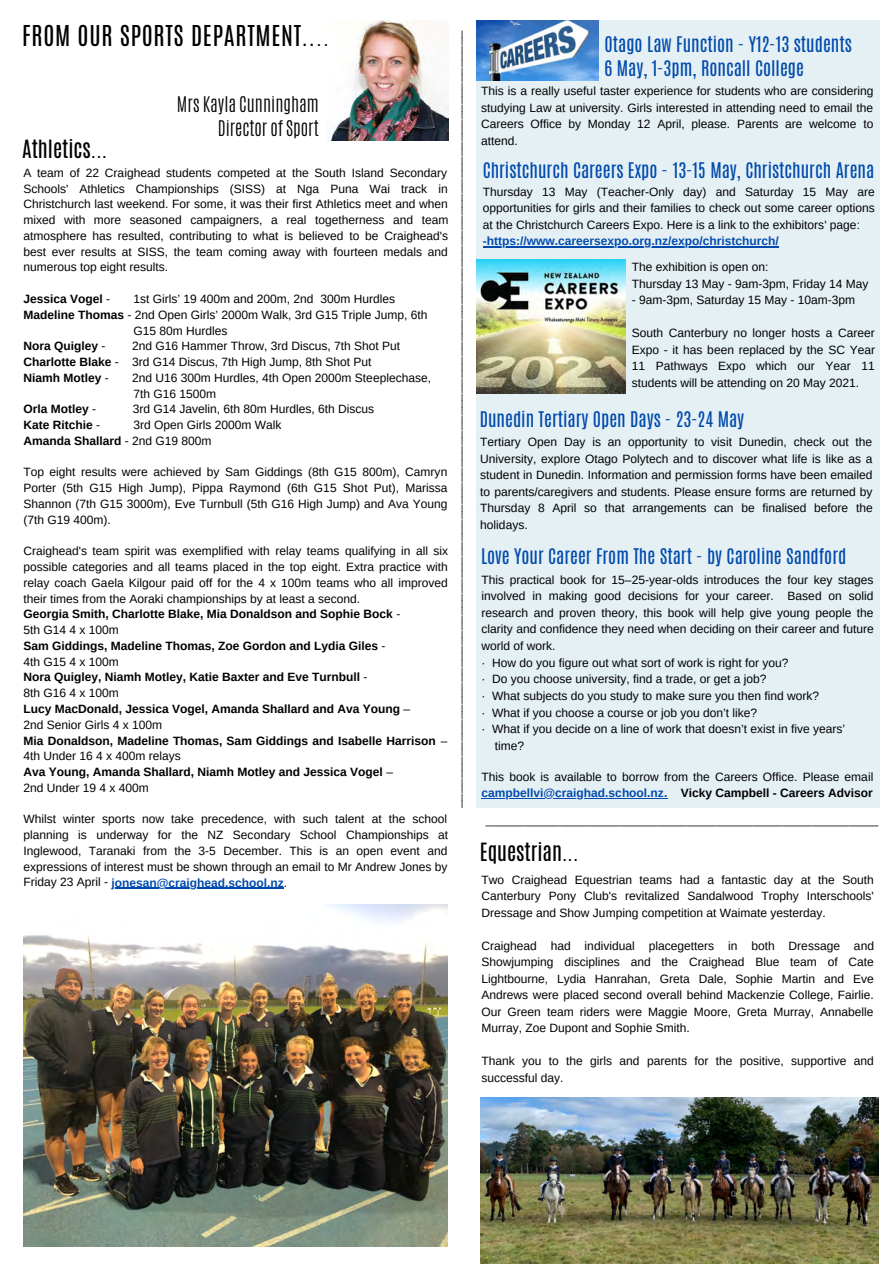
<style>
.page{position:relative;width:894px;height:1264px;background:#fff}
.page>*{position:absolute;margin:0;border:0;box-sizing:border-box;transform-origin:0 0}
.t1{font:24px "Antonio";letter-spacing:.03em;color:#000}
.t2{font:21px "Antonio";color:#000}
.t3{font:18px "Antonio";color:#004aad}
.t4{font:300 18px "Open Sans";color:#000}
.t5{font:300 18px "Antonio";color:#000}
.t6{font:12px/16.5px "Arimo";color:#000;text-align:justify}
.t7{font:700 12px/15.8px "Arimo";color:#000}
.t8{font:700 12px "Arimo";color:#004aad}
.s1{font-weight:300}
.s2{font-weight:400}
.s3{font-weight:700}
.s4{font-weight:700;color:#004aad}
</style>
<div class="page">
<img style="left:328px;top:20px;width:120px;height:120px">
<div style="left:476px;top:20px;width:403px;height:787px;background:#e5f0f4"></div>
<img style="left:476px;top:20px;width:122px;height:61px">
<img style="left:476px;top:260px;width:149px;height:134px">
<hr style="left:111px;top:887px;width:173px;height:1px;background:#004aad">
<img style="left:23px;top:904px;width:424px;height:342px">
<img style="left:480px;top:1097px;width:397px;height:166px">
<hr style="left:481px;top:798px;width:183px;height:1px;background:#004aad">
<hr style="left:486px;top:246px;width:292px;height:1px;background:#004aad">
<p class="t1" style="left:22px;top:18px;width:309px">FROM OUR SPORTS DEPARTMENT..<span class="s1">..</span></p>
<p class="t2" style="left:22px;top:133px;width:87px">Athletics...</p>
<p class="t5" style="left:177px;top:91px;width:143px">Mrs Kayla Cunningham</p>
<p class="t5" style="left:218px;top:116px;width:103px">Director of Sport</p>
<p class="t6" style="left:23px;top:165px;width:426px;line-height:15.8px">A team of 22 Craighead students competed at the South Island Secondary Schools' Athletics Championships (SISS) at Nga Puna Wai track in Christchurch last weekend. For some, it was their first Athletics meet and when mixed with more seasoned campaigners, a real togetherness and team atmosphere has resulted, contributing to what is believed to be Craighead's best ever results at SISS, the team coming away with fourteen medals and numerous top eight results.</p>
<p class="t7" style="left:23px;top:291px;width:88px">Jessica Vogel <span class="s2">-</span></p>
<p class="t6" style="left:133px;top:290px;width:263px">1st Girls’ 19 400m and 200m, 2nd 300m Hurdles</p>
<p class="t6" style="left:23px;top:306px;width:405px"><span class="s3">Madeline Thomas</span> - 2nd Open Girls’ 2000m Walk, 3rd G15 Triple Jump, 6th</p>
<p class="t6" style="left:133px;top:322px;width:96px">G15 80m Hurdles</p>
<p class="t7" style="left:23px;top:338px;width:83px">Nora Quigley <span class="s2">-</span></p>
<p class="t6" style="left:132px;top:338px;width:269px">2nd G16 Hammer Throw, 3rd Discus, 7th Shot Put</p>
<p class="t6" style="left:23px;top:353px;width:349px"><span class="s3">Charlotte Blake</span> - 3rd G14 Discus, 7th High Jump, 8th Shot Put</p>
<p class="t7" style="left:23px;top:370px;width:87px">Niamh Motley <span class="s2">-</span></p>
<p class="t6" style="left:132px;top:369px;width:300px">2nd U16 300m Hurdles, 4th Open 2000m Steeplechase,</p>
<p class="t6" style="left:133px;top:385px;width:84px">7th G16 1500m</p>
<p class="t7" style="left:23px;top:401px;width:74px">Orla Motley <span class="s2">-</span></p>
<p class="t6" style="left:133px;top:401px;width:243px">3rd G14 Javelin, 6th 80m Hurdles, 6th Discus</p>
<p class="t7" style="left:23px;top:417px;width:78px">Kate Ritchie <span class="s2">-</span></p>
<p class="t6" style="left:133px;top:417px;width:149px">3rd Open Girls 2000m Walk</p>
<p class="t7" style="left:23px;top:433px;width:190px">Amanda Shallard <span class="s2">- 2nd G19 800m</span></p>
<p class="t6" style="left:23px;top:464px;width:425px;line-height:15.8px">Top eight results were achieved by Sam Giddings (8th G15 800m), Camryn Porter (5th G15 High Jump), Pippa Raymond (6th G15 Shot Put), Marissa Shannon (7th G15 3000m), Eve Turnbull (5th G16 High Jump) and Ava Young (7th G19 400m).</p>
<p class="t6" style="left:23px;top:543px;width:426px;line-height:15.8px">Craighead's team spirit was exemplified with relay teams qualifying in all six possible categories and all teams placed in the top eight. Extra practice with relay coach Gaela Kilgour paid off for the 4 x 100m teams who all improved their times from the Aoraki championships by at least a second.</p>
<p class="t7" style="left:23px;top:606px;width:378px">Georgia Smith, Charlotte Blake, Mia Donaldson and Sophie Bock <span class="s2">-</span></p>
<p class="t6" style="left:23px;top:621px;width:97px">5th G14 4 x 100m</p>
<p class="t7" style="left:23px;top:638px;width:363px">Sam Giddings, Madeline Thomas, Zoe Gordon and Lydia Giles <span class="s2">-</span></p>
<p class="t6" style="left:23px;top:653px;width:97px">4th G15 4 x 100m</p>
<p class="t7" style="left:23px;top:669px;width:345px">Nora Quigley, Niamh Motley, Katie Baxter and Eve Turnbull <span class="s2">-</span></p>
<p class="t6" style="left:23px;top:684px;width:97px">8th G16 4 x 100m</p>
<p class="t7" style="left:23px;top:701px;width:388px">Lucy MacDonald, Jessica Vogel, Amanda Shallard and Ava Young <span class="s2">–</span></p>
<p class="t6" style="left:23px;top:716px;width:140px">2nd Senior Girls 4 x 100m</p>
<p class="t7" style="left:23px;top:732px;width:425px">Mia Donaldson, Madeline Thomas, Sam Giddings and Isabelle Harrison <span class="s2">–<br>4th Under 16 4 x 400m relays</span></p>
<p class="t7" style="left:23px;top:764px;width:371px">Ava Young, Amanda Shallard, Niamh Motley and Jessica Vogel <span class="s2">–</span></p>
<p class="t6" style="left:23px;top:779px;width:127px">2nd Under 19 4 x 400m</p>
<p class="t6" style="left:23px;top:811px;width:426px;line-height:15.8px">Whilst winter sports now take precedence, with such talent at the school planning is underway for the NZ Secondary School Championships at Inglewood, Taranaki from the 3-5 December. This is an open event and expressions of interest must be shown through an email to Mr Andrew Jones by Friday 23 April - <span class="s4">jonesan@craighead.school.nz</span>.</p>
<p class="t4" style="left:441px;top:808px;width:779px;rotate:-90deg">_________________________________________________________________________________________________________</p>
<p class="t3" style="left:604px;top:31px;width:249px">Otago Law Function - Y12-13 students</p>
<p class="t3" style="left:604px;top:56px;width:201px">6 May, 1-3pm, Roncall College</p>
<p class="t6" style="left:481px;top:83px;width:394px">This is a really useful taster experience for students who are considering studying Law at university. Girls interested in attending need to email the Careers Office by Monday 12 April, please. Parents are welcome to attend.</p>
<p class="t3" style="left:482px;top:158px;width:393px">Christchurch Careers Expo - 13-15 May, Christchurch Arena</p>
<p class="t6" style="left:482px;top:183px;width:393px">Thursday 13 May (Teacher-Only day) and Saturday 15 May are opportunities for girls and their families to check out some career options at the Christchurch Careers Expo. Here is a link to the exhibitors' page:</p>
<p class="t8" style="left:482px;top:234px;width:297px">-https://www.careersexpo.org.nz/expo/christchurch/</p>
<p class="t6" style="left:631px;top:259px;width:138px">The exhibition is open on:</p>
<p class="t6" style="left:631px;top:275px;width:238px">Thursday 13 May - 9am-3pm, Friday 14 May</p>
<p class="t6" style="left:631px;top:292px;width:225px">- 9am-3pm, Saturday 15 May - 10am-3pm</p>
<p class="t6" style="left:631px;top:325px;width:245px">South Canterbury no longer hosts a Career Expo - it has been replaced by the SC Year 11 Pathways Expo which our Year 11 students will be attending on 20 May 2021.</p>
<p class="t3" style="left:479px;top:406px;width:266px">Dunedin Tertiary Open Days - 23-24 May</p>
<p class="t6" style="left:480px;top:433px;width:394px">Tertiary Open Day is an opportunity to visit Dunedin, check out the University, explore Otago Polytech and to discover what life is like as a student in Dunedin. Information and permission forms have been emailed to parents/caregivers and students. Please ensure forms are returned by Thursday 8 April so that arrangements can be finalised before the holidays.</p>
<p class="t3" style="left:481px;top:544px;width:367px">Love Your Career From The Start - by Caroline Sandford</p>
<p class="t6" style="left:481px;top:571px;width:393px">This practical book for 15–25-year-olds introduces the four key stages involved in making good decisions for your career. Based on solid research and proven theory, this book will help give young people the clarity and confidence they need when deciding on their career and future world of work.</p>
<p class="t6" style="left:481px;top:654px;width:308px">· How do you figure out what sort of work is right for you?</p>
<p class="t6" style="left:481px;top:671px;width:286px">· Do you choose university, find a trade, or get a job?</p>
<p class="t6" style="left:481px;top:687px;width:339px">· What subjects do you study to make sure you then find work?</p>
<p class="t6" style="left:481px;top:704px;width:277px">· What if you choose a course or job you don’t like?</p>
<p class="t6" style="left:481px;top:721px;width:365px">· What if you decide on a line of work that doesn’t exist in five years’</p>
<p class="t6" style="left:494px;top:737px;width:31px">time?</p>
<p class="t6" style="left:481px;top:768px;width:393px">This book is available to borrow from the Careers Office. Please email <span class="s4">campbellvi@craighad.school.nz.</span> <span class="s3">Vicky Campbell - Careers Advisor</span></p>
<p class="t4" style="left:878px;top:846px;width:394px;rotate:-180deg">_____________________________________________________</p>
<p class="t2" style="left:479px;top:837px;width:100px">Equestrian...</p>
<p class="t6" style="left:481px;top:871px;width:394px">Two Craighead Equestrian teams had a fantastic day at the South Canterbury Pony Club's revitalized Sandalwood Trophy Interschools' Dressage and Show Jumping competition at Waimate yesterday.</p>
<p class="t6" style="left:481px;top:937px;width:394px">Craighead had individual placegetters in both Dressage and Showjumping disciplines and the Craighead Blue team of Cate Lightbourne, Lydia Hanrahan, Greta Dale, Sophie Martin and Eve Andrews were placed second overall behind Mackenzie College, Fairlie.<br>Our Green team riders were Maggie Moore, Greta Murray, Annabelle Murray, Zoe Dupont and Sophie Smith.</p>
<p class="t6" style="left:481px;top:1053px;width:394px">Thank you to the girls and parents for the positive, supportive and successful day.</p>
</div>
